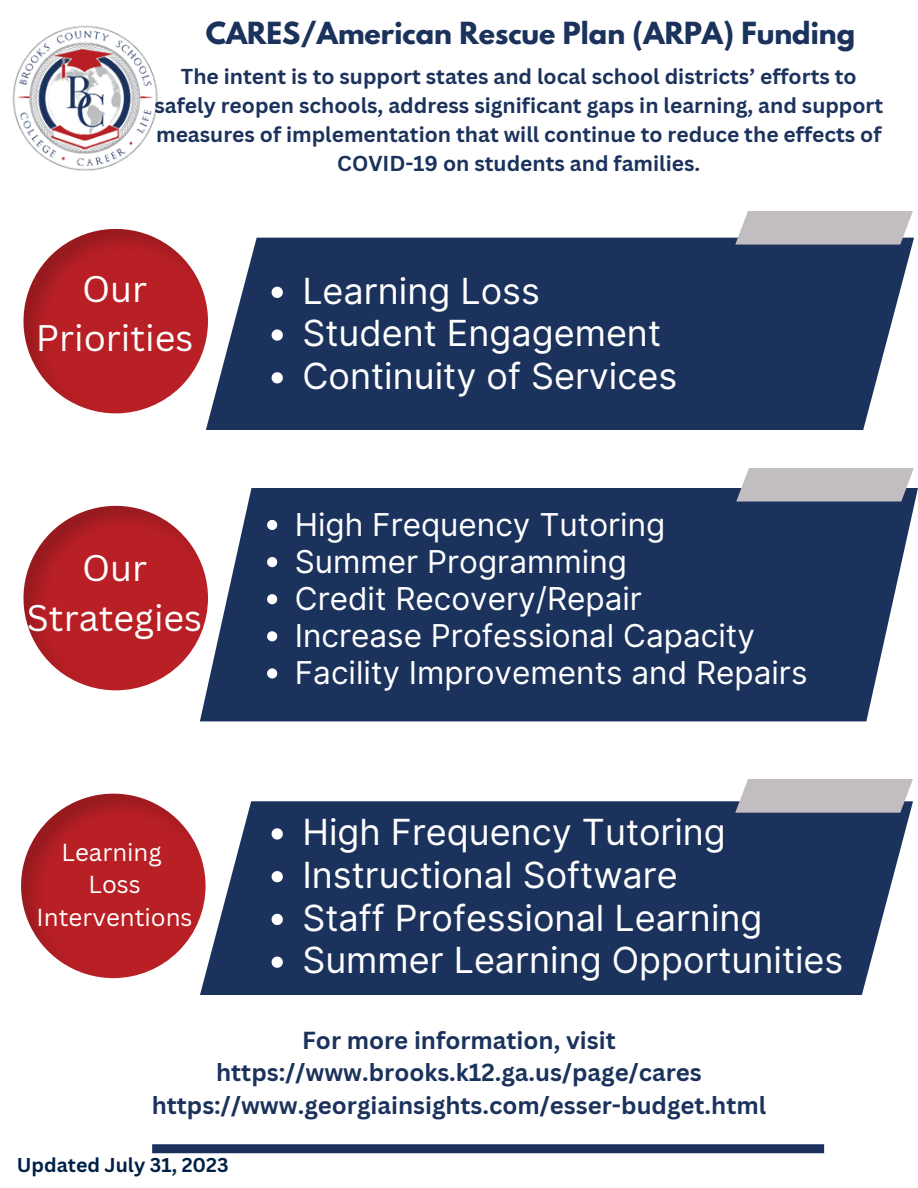
<style>
.page{position:relative;width:918px;height:1188px;background:#fff}
.page>*{position:absolute;margin:0;border:0;box-sizing:border-box;transform-origin:0 0}
.t1{font:36px "Inter";color:#fff}
.t2{font:36px/49.5px "Canva Sans";color:#fff;text-align:center}
.t3{font:31.5px "Inter";color:#fff}
.t4{font:700 27px "League Spartan";color:#1b325c}
.t5{font:700 24px "Canva Sans";color:#1b325c}
.t6{font:24px "Canva Sans";color:#fff}
.t7{font:21.15px "Inter";color:#fff}
.t8{font:700 21px/29.2px "Canva Sans";color:#1b325c;text-align:center}
.t9{font:700 19.5px "Canva Sans";color:#002046}
</style>
<div class="page">
<div style="left:229px;top:238px;width:685px;height:192px;background:#1b325c"></div>
<svg style="left:23px;top:228px;width:206px;height:202px;fill:#b82025"></svg>
<svg style="left:735px;top:211px;width:178px;height:34px;background:#c0bcc0"></svg>
<div style="left:152px;top:1144px;width:672px;height:9px;background:#1b325c"></div>
<img style="left:12px;top:25px;width:146px;height:146px">
<svg style="left:272px;top:287px;width:11px;height:11px"></svg>
<svg style="left:272px;top:329px;width:11px;height:12px"></svg>
<svg style="left:272px;top:372px;width:11px;height:11px"></svg>
<svg style="left:23px;top:505px;width:177px;height:186px;fill:#b82025"></svg>
<svg style="left:200px;top:488px;width:718px;height:233px;background:#2b4067"></svg>
<svg style="left:267px;top:520px;width:10px;height:10px"></svg>
<svg style="left:267px;top:557px;width:10px;height:10px"></svg>
<svg style="left:267px;top:594px;width:10px;height:10px"></svg>
<svg style="left:267px;top:631px;width:10px;height:10px"></svg>
<svg style="left:267px;top:668px;width:10px;height:11px"></svg>
<svg style="left:21px;top:793px;width:179px;height:186px;fill:#b82025"></svg>
<svg style="left:200px;top:801px;width:710px;height:194px;background:#2a3f67"></svg>
<svg style="left:272px;top:828px;width:11px;height:12px"></svg>
<svg style="left:272px;top:871px;width:11px;height:11px"></svg>
<svg style="left:272px;top:914px;width:11px;height:11px"></svg>
<svg style="left:272px;top:957px;width:11px;height:11px"></svg>
<svg style="left:736px;top:468px;width:178px;height:33px;background:#bfbbbf"></svg>
<svg style="left:735px;top:779px;width:178px;height:34px;background:#bfbcc0"></svg>
<p class="t4" style="left:206px;top:19px;width:651px">CARES/American Rescue Plan (ARPA) Funding</p>
<p class="t8" style="left:154px;top:61px;width:730px">The intent is to support states and local school districts’ efforts to safely reopen schools, address significant gaps in learning, and support measures of implementation that will continue to reduce the effects of COVID-19 on students and families.</p>
<p class="t2" style="left:36px;top:263px;width:159px">Our<br>Priorities</p>
<p class="t2" style="left:27px;top:543px;width:177px">Our<br>Strategies</p>
<p class="t6" style="left:62px;top:835px;width:102px">Learning</p>
<p class="t6" style="left:88px;top:868px;width:54px">Loss</p>
<p class="t6" style="left:37px;top:900px;width:157px">Interventions</p>
<p class="t1" style="left:302px;top:269px;width:239px">Learning Loss</p>
<p class="t1" style="left:302px;top:312px;width:360px">Student Engagement</p>
<p class="t1" style="left:302px;top:354px;width:376px">Continuity of Services</p>
<p class="t3" style="left:295px;top:505px;width:372px">High Frequency Tutoring</p>
<p class="t3" style="left:295px;top:542px;width:334px">Summer Programming</p>
<p class="t3" style="left:295px;top:580px;width:349px">Credit Recovery/Repair</p>
<p class="t3" style="left:295px;top:617px;width:462px">Increase Professional Capacity</p>
<p class="t3" style="left:295px;top:654px;width:514px">Facility Improvements and Repairs</p>
<p class="t7" style="left:490px;top:599px;width:161px">+123-456-7890</p>
<p class="t7" style="left:490px;top:624px;width:193px">reallygreatsite.com</p>
<p class="t1" style="left:302px;top:811px;width:425px">High Frequency Tutoring</p>
<p class="t1" style="left:302px;top:853px;width:377px">Instructional Software</p>
<p class="t1" style="left:302px;top:896px;width:462px">Staff Professional Learning</p>
<p class="t1" style="left:302px;top:939px;width:543px">Summer Learning Opportunities</p>
<p class="t5" style="left:302px;top:1023px;width:315px">For more information, visit</p>
<p class="t5" style="left:216px;top:1056px;width:487px">https://www.brooks.k12.ga.us/page/cares</p>
<p class="t5" style="left:152px;top:1088px;width:616px">https://www.georgiainsights.com/esser-budget.html</p>
<p class="t9" style="left:17px;top:1151px;width:213px">Updated July 31, 2023</p>
</div>
